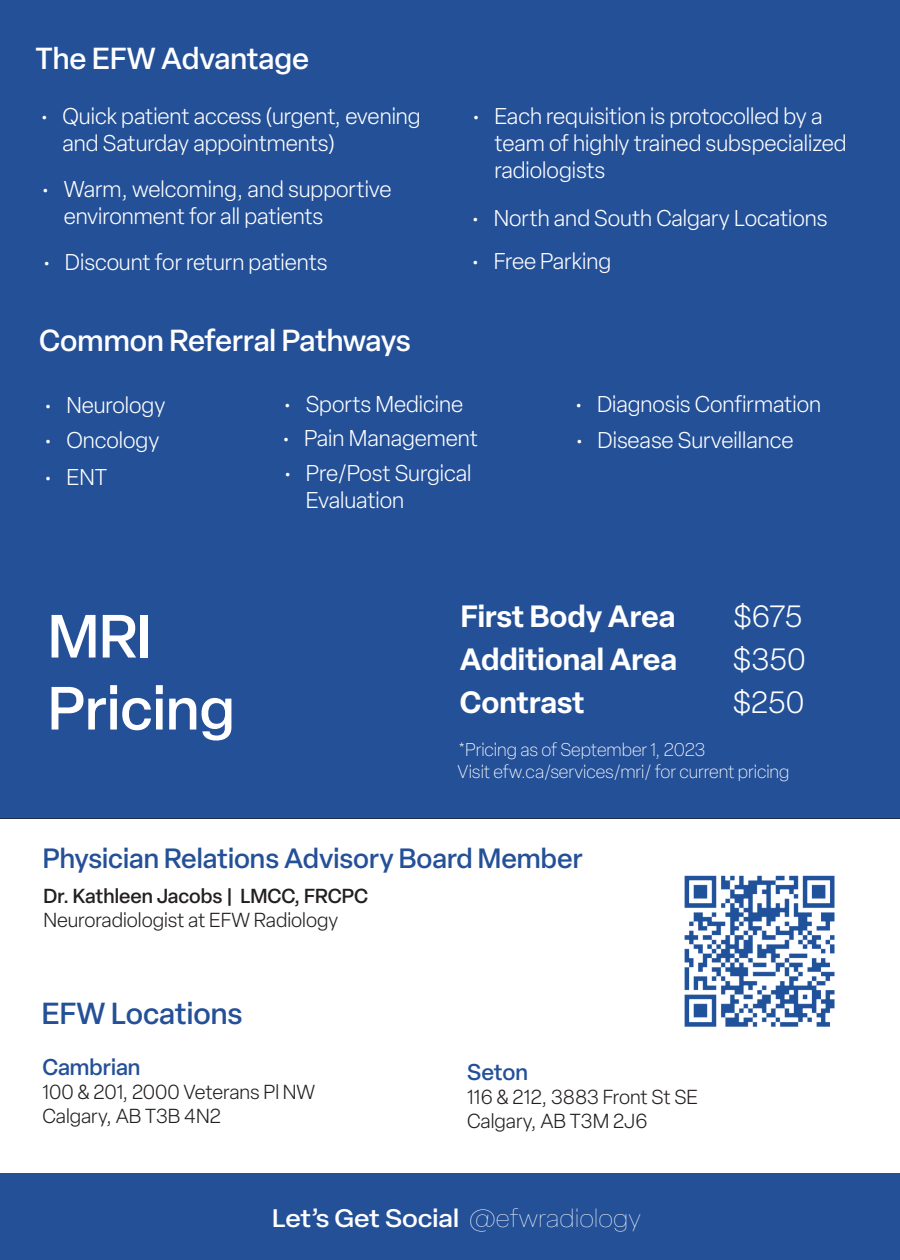
<style>
.page{position:relative;width:900px;height:1260px;background:#fff}
.page>*{position:absolute;margin:0;border:0;box-sizing:border-box;transform-origin:0 0}
.t1{font:500 60px/72px "Elza";color:#fff}
.t2{font:600 30.25px "Elza";color:#fff}
.t3{font:300 30.25px "Elza";letter-spacing:-.025em;color:#fff}
.t4{font:500 30px "Elza";color:#fff}
.t5{font:500 30px "Elza";color:#245098}
.t6{font:500 27.5px "Elza";color:#245098}
.t7{font:500 25px "Elza";color:#fff;scale:1.09 1}
.t8{font:300 22.5px/27px "Elza";color:#fff}
.t9{font:500 22.5px "Elza";color:#245098}
.t10{font:300 20px/24px "Elza";color:#231f20}
.t11{font:500 20px "Elza";color:#231f20}
.t12{font:200 18.25px/22.8px "Elza";color:#fff}
.s1{font-weight:100}
</style>
<div class="page">
<div style="left:0;top:0;width:900px;height:819px;background:#245098"></div>
<div style="left:0;top:1174px;width:900px;height:86px;background:#245098"></div>
<img style="left:684px;top:875px;width:151px;height:152px">
<h3 class="t4" style="left:36px;top:38px;width:275px">The EFW Advantage</h3>
<p class="t8" style="left:63px;top:102px;width:360px;text-indent:-22px">• Quick patient access (urgent, evening and Saturday appointments)</p>
<p class="t8" style="left:494px;top:102px;width:354px;text-indent:-22px">• Each requisition is protocolled by a team of highly trained subspecialized radiologists</p>
<p class="t8" style="left:64px;top:176px;width:329px;text-indent:-22px">• Warm, welcoming, and supportive environment for all patients</p>
<p class="t8" style="left:471px;top:204px;width:358px">• North and South Calgary Locations</p>
<p class="t8" style="left:471px;top:248px;width:141px">• Free Parking</p>
<p class="t8" style="left:42px;top:248px;width:287px">• Discount for return patients</p>
<h3 class="t4" style="left:39px;top:320px;width:373px">Common Referral Pathways</h3>
<p class="t8" style="left:44px;top:391px;width:123px">• Neurology</p>
<p class="t8" style="left:44px;top:426px;width:117px">• Oncology</p>
<p class="t8" style="left:44px;top:463px;width:65px">• ENT</p>
<p class="t8" style="left:283px;top:390px;width:181px">• Sports Medicine</p>
<p class="t8" style="left:282px;top:425px;width:198px">• Pain Management</p>
<p class="t8" style="left:306px;top:459px;width:167px;text-indent:-22px">• Pre/Post Surgical<br>Evaluation</p>
<p class="t8" style="left:575px;top:391px;width:248px">• Diagnosis Confirmation</p>
<p class="t8" style="left:575px;top:427px;width:220px">• Disease Surveillance</p>
<h1 class="t1" style="left:48px;top:600px;width:188px">MRI<br>Pricing</h1>
<h2 class="t2" style="left:461px;top:595px;width:216px">First Body Area</h2>
<h2 class="t3" style="left:734px;top:597px;width:71px">$675</h2>
<h2 class="t2" style="left:460px;top:638px;width:219px">Additional Area</h2>
<h2 class="t3" style="left:733px;top:640px;width:75px">$350</h2>
<h2 class="t2" style="left:460px;top:680px;width:126px">Contrast</h2>
<h2 class="t3" style="left:733px;top:682px;width:73px">$250</h2>
<p class="t12" style="left:457px;top:738px;width:334px">*Pricing as of September 1, 2023<br>Visit efw.ca/services/mri/ for current pricing</p>
<p class="t6" style="left:43px;top:840px;width:541px">Physician Relations Advisory Board Member</p>
<p class="t11" style="left:43px;top:883px;width:326px">Dr. Kathleen Jacobs | LMCC, FRCPC</p>
<p class="t10" style="left:43px;top:908px;width:296px">Neuroradiologist at EFW Radiology</p>
<h3 class="t5" style="left:42px;top:992px;width:202px">EFW Locations</h3>
<p class="t9" style="left:43px;top:1052px;width:100px">Cambrian</p>
<p class="t10" style="left:43px;top:1080px;width:274px">100 &amp; 201, 2000 Veterans Pl NW<br>Calgary, AB T3B 4N2</p>
<p class="t9" style="left:467px;top:1057px;width:62px">Seton</p>
<p class="t10" style="left:467px;top:1085px;width:232px">116 &amp; 212, 3883 Front St SE<br>Calgary, AB T3M 2J6</p>
<p class="t7" style="left:272px;top:1201px;width:340px">Let’s Get Social <span class="s1">@efwradiology</span></p>
</div>
